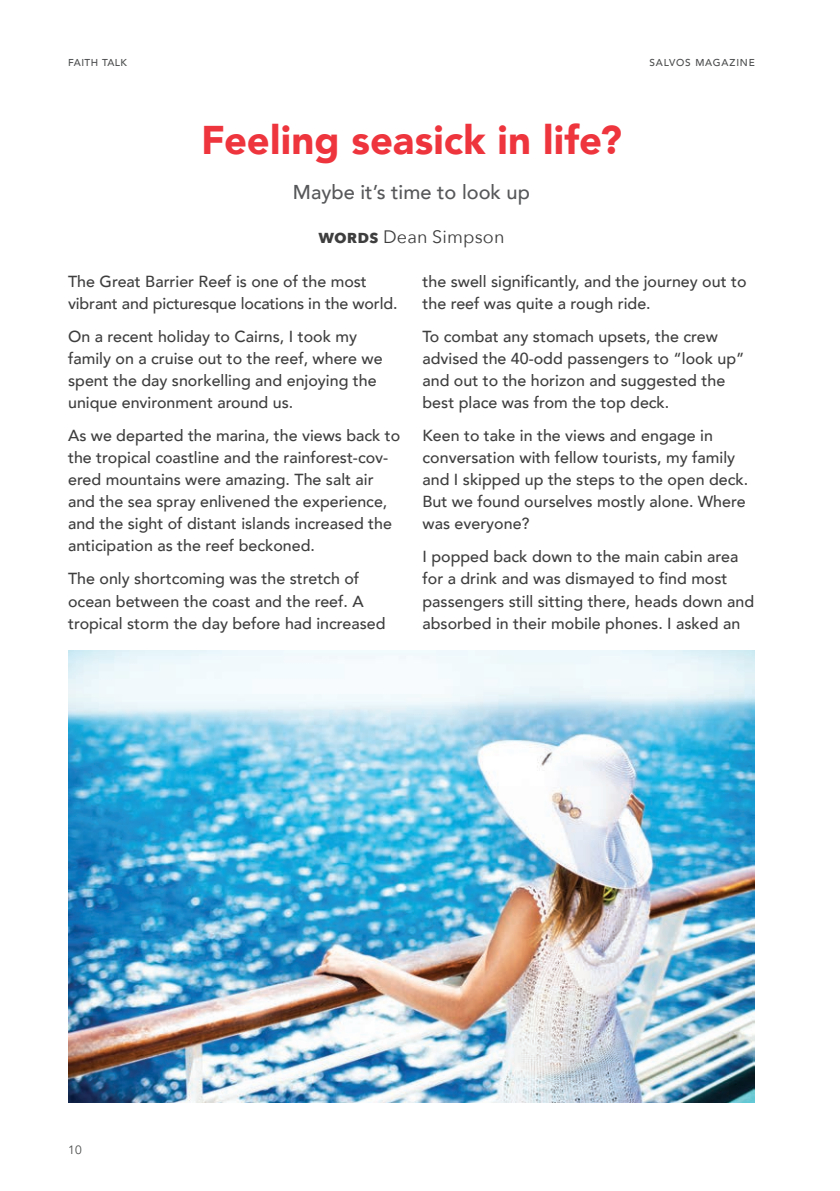
<style>
.page{position:relative;width:840px;height:1191px;background:#fff}
.page>*{position:absolute;margin:0;border:0;box-sizing:border-box;transform-origin:0 0}
.Salvos_Header{font:900 40px "Avenir";letter-spacing:.005em;color:#ee343d}
.Salvos_Subhead{font:500 20px "Avenir";color:#57585a}
.Salvos_By-Line{font:18px "Avenir Next";letter-spacing:.01em;color:#3e3e3f}
.Salvos_Body{font:500 16px/22px "Avenir";color:#3e3e3f}
.t1{font:12px "Avenir";color:#4b4c4d}
.Page_name_-_Left{font:500 10px "Avenir";letter-spacing:.08em;color:#4b4c4d}
.Page_name_-_Left-2{font:500 10px "Avenir";letter-spacing:.06em;color:#4b4c4d}
.s1{font-weight:700}
</style>
<div class="page">
<img style="left:68px;top:650px;width:686px;height:452px">
<p class="Page_name_-_Left-2" style="left:68px;top:54px;width:60px">FAITH TALK</p>
<p class="Salvos_Header" style="left:201px;top:106px;width:422px">Feeling seasick in life?</p>
<p class="Salvos_Subhead" style="left:293px;top:174px;width:238px">Maybe it’s time to look up</p>
<p class="Salvos_By-Line" style="left:318px;top:226px;width:188px"><span class="s1">WORDS</span> Dean Simpson</p>
<p class="Page_name_-_Left" style="left:649px;top:54px;width:107px">SALVOS MAGAZINE</p>
<p class="Salvos_Body" style="left:68px;top:269px;width:331px">The Great Barrier Reef is one of the most vibrant and picturesque locations in the world.</p>
<p class="Salvos_Body" style="left:68px;top:324px;width:316px">On a recent holiday to Cairns, I took my family on a cruise out to the reef, where we spent the day snorkelling and enjoying the unique environment around us.</p>
<p class="Salvos_Body" style="left:68px;top:424px;width:333px">As we departed the marina, the views back to the tropical coastline and the rainforest-cov&shy;ered mountains were amazing. The salt air and the sea spray enlivened the experience, and the sight of distant islands increased the anticipation as the reef beckoned.</p>
<p class="Salvos_Body" style="left:68px;top:567px;width:319px">The only shortcoming was the stretch of ocean between the coast and the reef. A tropical storm the day before had increased</p>
<p class="Salvos_Body" style="left:422px;top:269px;width:325px">the swell significantly, and the journey out to the reef was quite a rough ride.</p>
<p class="Salvos_Body" style="left:422px;top:324px;width:323px">To combat any stomach upsets, the crew advised the 40-odd passengers to “look up” and out to the horizon and suggested the best place was from the top deck.</p>
<p class="Salvos_Body" style="left:422px;top:424px;width:327px">Keen to take in the views and engage in conversation with fellow tourists, my family and I skipped up the steps to the open deck.<br>But we found ourselves mostly alone. Where was everyone?</p>
<p class="Salvos_Body" style="left:422px;top:545px;width:333px">I popped back down to the main cabin area for a drink and was dismayed to find most passengers still sitting there, heads down and absorbed in their mobile phones. I asked an</p>
<p class="t1" style="left:68px;top:1142px;width:15px">10</p>
</div>
